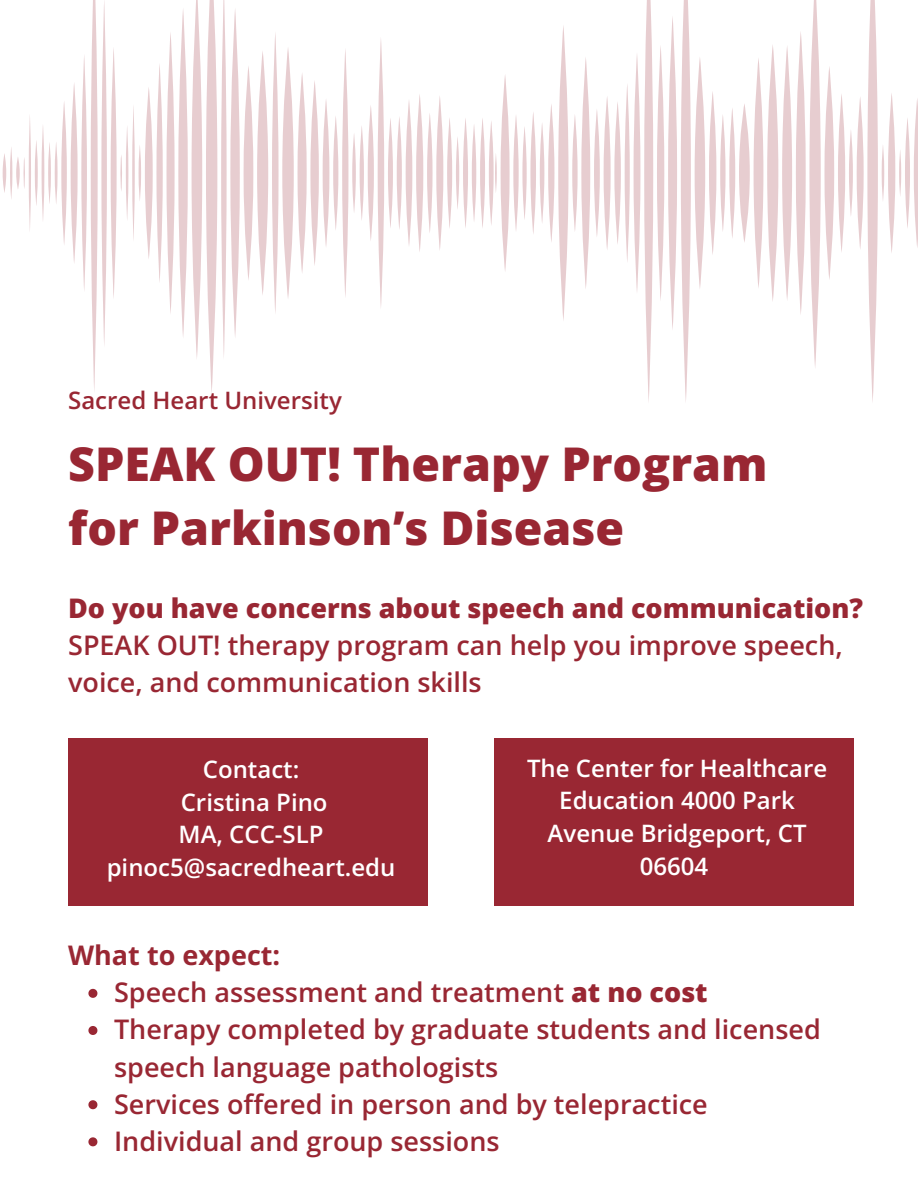
<style>
.page{position:relative;width:918px;height:1188px;background:#fff}
.page>*{position:absolute;margin:0;border:0;box-sizing:border-box;transform-origin:0 0}
.t1{font:800 46.5px/64.2px "Open Sans";color:#992733}
.t2{font:600 27px/37.2px "Open Sans";color:#992733}
.t3{font:700 27px "Open Sans";color:#992733}
.t4{font:600 24px/32.7px "Open Sans";color:#fff;text-align:center}
.t5{font:600 24px "Open Sans";color:#992733}
.s1{font-weight:800}
</style>
<div class="page">
<svg style="left:178px;top:7px;width:10px;height:332px;fill:#e7cdd0"></svg>
<svg style="left:166px;top:31px;width:9px;height:284px;fill:#e7cdd0"></svg>
<svg style="left:156px;top:63px;width:7px;height:220px"></svg>
<svg style="left:145px;top:86px;width:8px;height:174px"></svg>
<svg style="left:489px;top:120px;width:5px;height:106px"></svg>
<svg style="left:472px;top:123px;width:4px;height:100px"></svg>
<svg style="left:436px;top:95px;width:7px;height:156px"></svg>
<svg style="left:427px;top:112px;width:6px;height:122px"></svg>
<svg style="left:416px;top:93px;width:7px;height:160px"></svg>
<svg style="left:463px;top:117px;width:5px;height:112px"></svg>
<hr style="left:456px;top:136px;width:3px;height:74px;background:#992733;border-radius:50%">
<svg style="left:406px;top:99px;width:6px;height:148px"></svg>
<svg style="left:447px;top:117px;width:5px;height:112px"></svg>
<svg style="left:397px;top:116px;width:5px;height:114px"></svg>
<svg style="left:323px;top:98px;width:6px;height:150px"></svg>
<svg style="left:388px;top:117px;width:5px;height:112px"></svg>
<svg style="left:368px;top:105px;width:6px;height:137px"></svg>
<svg style="left:360px;top:125px;width:4px;height:96px"></svg>
<svg style="left:352px;top:133px;width:4px;height:81px"></svg>
<svg style="left:310px;top:80px;width:9px;height:186px"></svg>
<svg style="left:333px;top:115px;width:5px;height:116px"></svg>
<svg style="left:298px;top:72px;width:9px;height:202px"></svg>
<svg style="left:257px;top:50px;width:11px;height:246px;background:#ead5d7"></svg>
<svg style="left:244px;top:65px;width:9px;height:216px;background:#ead3d5"></svg>
<svg style="left:480px;top:117px;width:5px;height:112px"></svg>
<svg style="left:230px;top:7px;width:10px;height:332px;fill:#e7cdd0"></svg>
<hr style="left:139px;top:144px;width:2px;height:58px;background:#992733;border-radius:50%">
<hr style="left:132px;top:104px;width:3px;height:138px;background:#992733;border-radius:50%">
<hr style="left:126px;top:125px;width:2px;height:96px;background:#992733;border-radius:50%">
<hr style="left:120px;top:154px;width:2px;height:38px;background:#992733;border-radius:50%">
<svg style="left:111px;top:46px;width:6px;height:254px"></svg>
<svg style="left:91px;top:0;width:16px;height:391px"></svg>
<svg style="left:81px;top:54px;width:6px;height:238px"></svg>
<hr style="left:55px;top:141px;width:3px;height:64px;background:#992733;border-radius:50%">
<hr style="left:48px;top:142px;width:3px;height:62px;background:#992733;border-radius:50%">
<hr style="left:42px;top:124px;width:2px;height:98px;background:#992733;border-radius:50%">
<svg style="left:282px;top:46px;width:12px;height:254px;fill:#e7cdd0"></svg>
<svg style="left:71px;top:82px;width:7px;height:182px"></svg>
<svg style="left:61px;top:100px;width:6px;height:146px"></svg>
<svg style="left:272px;top:31px;width:7px;height:284px;fill:#e7cdd0"></svg>
<hr style="left:35px;top:140px;width:3px;height:66px;background:#992733;border-radius:50%">
<hr style="left:29px;top:113px;width:2px;height:120px;background:#992733;border-radius:50%">
<hr style="left:23px;top:157px;width:2px;height:32px;background:#992733;border-radius:50%">
<svg style="left:192px;top:0;width:35px;height:392px"></svg>
<svg style="left:16px;top:156px;width:4px;height:34px"></svg>
<hr style="left:10px;top:146px;width:2px;height:54px;background:#992733;border-radius:50%">
<hr style="left:3px;top:153px;width:3px;height:40px;background:#992733;border-radius:50%">
<svg style="left:378px;top:36px;width:6px;height:274px"></svg>
<svg style="left:342px;top:48px;width:6px;height:251px"></svg>
<svg style="left:914px;top:98px;width:4px;height:150px"></svg>
<svg style="left:905px;top:117px;width:5px;height:112px"></svg>
<hr style="left:899px;top:149px;width:2px;height:48px;background:#992733;border-radius:50%">
<svg style="left:888px;top:92px;width:7px;height:162px"></svg>
<hr style="left:882px;top:144px;width:2px;height:58px;background:#992733;border-radius:50%">
<svg style="left:867px;top:0;width:11px;height:402px"></svg>
<svg style="left:857px;top:96px;width:7px;height:154px"></svg>
<svg style="left:849px;top:129px;width:4px;height:88px"></svg>
<svg style="left:838px;top:93px;width:7px;height:160px"></svg>
<svg style="left:824px;top:66px;width:10px;height:214px;background:#ebd6d9"></svg>
<svg style="left:809px;top:0;width:12px;height:368px"></svg>
<svg style="left:796px;top:31px;width:10px;height:285px;background:#ebd6d8"></svg>
<svg style="left:782px;top:45px;width:10px;height:256px;background:#ebd5d7"></svg>
<svg style="left:767px;top:44px;width:11px;height:258px;background:#ead5d7"></svg>
<svg style="left:754px;top:57px;width:9px;height:232px;background:#e9d2d5"></svg>
<svg style="left:739px;top:103px;width:11px;height:140px"></svg>
<svg style="left:729px;top:107px;width:6px;height:132px"></svg>
<svg style="left:720px;top:114px;width:6px;height:118px"></svg>
<svg style="left:709px;top:91px;width:7px;height:164px"></svg>
<svg style="left:695px;top:56px;width:10px;height:234px;background:#ead3d6"></svg>
<svg style="left:681px;top:0;width:10px;height:402px"></svg>
<svg style="left:668px;top:15px;width:9px;height:316px;background:#ebd5d8"></svg>
<svg style="left:657px;top:45px;width:7px;height:257px"></svg>
<svg style="left:644px;top:0;width:9px;height:401px"></svg>
<svg style="left:634px;top:52px;width:6px;height:242px"></svg>
<svg style="left:625px;top:83px;width:5px;height:180px"></svg>
<svg style="left:614px;top:101px;width:7px;height:144px"></svg>
<svg style="left:604px;top:95px;width:7px;height:156px"></svg>
<svg style="left:594px;top:108px;width:6px;height:130px"></svg>
<svg style="left:581px;top:56px;width:9px;height:234px;background:#ebd6d8"></svg>
<svg style="left:572px;top:114px;width:6px;height:118px"></svg>
<svg style="left:558px;top:24px;width:11px;height:298px;fill:#e7cdd0"></svg>
<svg style="left:548px;top:103px;width:6px;height:140px"></svg>
<svg style="left:540px;top:122px;width:4px;height:102px"></svg>
<svg style="left:530px;top:111px;width:6px;height:124px"></svg>
<svg style="left:522px;top:126px;width:5px;height:94px"></svg>
<svg style="left:513px;top:114px;width:6px;height:118px"></svg>
<svg style="left:501px;top:74px;width:9px;height:198px"></svg>
<hr style="left:495px;top:153px;width:2px;height:40px;background:#992733;border-radius:50%">
<svg style="left:88px;top:989px;width:9px;height:9px"></svg>
<svg style="left:88px;top:1026px;width:9px;height:9px"></svg>
<svg style="left:88px;top:1100px;width:9px;height:9px"></svg>
<svg style="left:88px;top:1137px;width:9px;height:9px"></svg>
<div style="left:68px;top:738px;width:360px;height:168px;background:#992733"></div>
<div style="left:494px;top:738px;width:360px;height:168px;background:#992733"></div>
<p class="t5" style="left:68px;top:383px;width:275px">Sacred Heart University</p>
<h1 class="t1" style="left:68px;top:431px;width:701px">SPEAK OUT! Therapy Program for Parkinson’s Disease</h1>
<p class="t2" style="left:68px;top:588px;width:796px"><span class="s1">Do you have concerns about speech and communication?<br></span>SPEAK OUT! therapy program can help you improve speech, voice, and communication skills</p>
<p class="t4" style="left:203px;top:752px;width:98px">Contact:</p>
<p class="t4" style="left:181px;top:785px;width:148px">Cristina Pino</p>
<h2 class="t4" style="left:179px;top:818px;width:147px">MA, CCC-SLP</h2>
<p class="t4" style="left:107px;top:850px;width:290px">pinoc5@sacredheart.edu</p>
<p class="t4" style="left:527px;top:751px;width:302px">The Center for Healthcare<br>Education 4000 Park<br>Avenue Bridgeport, CT<br>06604</p>
<p class="t3" style="left:68px;top:936px;width:214px">What to expect:</p>
<h2 class="t2" style="left:114px;top:973px;width:595px">Speech assessment and treatment <span class="s1">at no cost</span></h2>
<p class="t2" style="left:114px;top:1010px;width:708px">Therapy completed by graduate students and licensed speech language pathologists</p>
<p class="t2" style="left:114px;top:1085px;width:595px">Services offered in person and by telepractice</p>
<p class="t2" style="left:114px;top:1122px;width:387px">Individual and group sessions</p>
</div>
